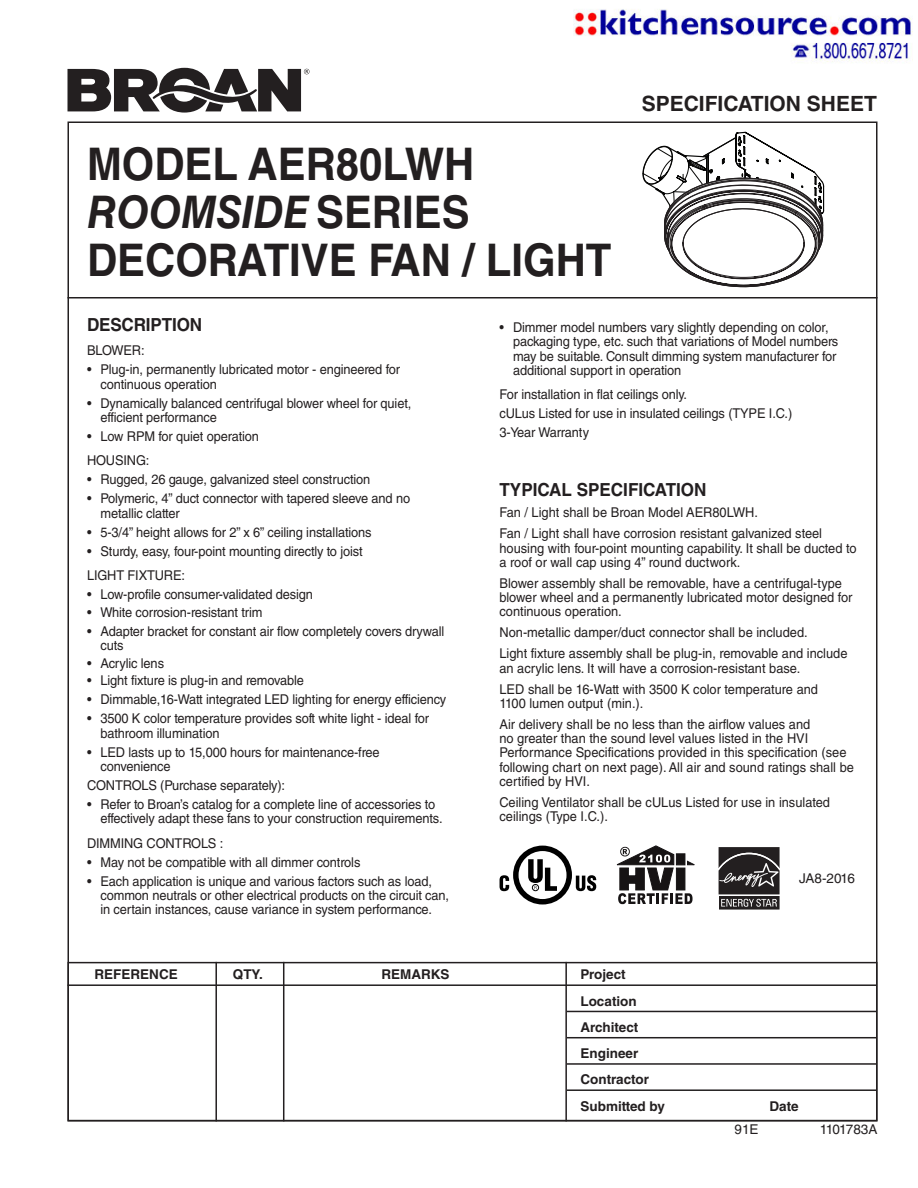
<style>
.page{position:relative;width:918px;height:1188px;background:#fff}
.page>*{position:absolute;margin:0;border:0;box-sizing:border-box;transform-origin:0 0}
.Main_Heading{font:700 45px/48px "Helvetica LT Std";color:#231f20;scale:.93 1}
.t1{font:700 21px "Helvetica LT Std";color:#231f20}
.TEXT_HEADING{font:700 18px "Helvetica LT Std";color:#231f20;scale:.95 1}
.Body_text{font:13.5px/14.2px "Helvetica LT Std";letter-spacing:-.01em;color:#231f20;scale:.95 1}
.t2{font:700 13.5px/26.2px "Helvetica LT Std";color:#231f20}
.DATE_PART_NO{font:13.5px "Helvetica LT Std";letter-spacing:-.01em;color:#231f20}
.DATE_PART_NO-2{font:13.5px "Helvetica LT Std";letter-spacing:-.04em;color:#231f20}
.s1{font-style:italic}
</style>
<div class="page">
<hr style="left:215px;top:962px;width:2px;height:159px;background:#231f20">
<hr style="left:283px;top:962px;width:1px;height:159px;background:#231f20">
<hr style="left:565px;top:962px;width:2px;height:159px;background:#231f20">
<hr style="left:68px;top:984px;width:809px;height:2px;background:#231f20">
<hr style="left:567px;top:1011px;width:310px;height:1px;background:#231f20">
<hr style="left:567px;top:1037px;width:310px;height:1px;background:#231f20">
<hr style="left:567px;top:1063px;width:310px;height:2px;background:#231f20">
<hr style="left:567px;top:1089px;width:310px;height:2px;background:#231f20">
<div style="left:68px;top:962px;width:810px;height:159px;border:2px solid #231f20"></div>
<hr style="left:68px;top:297px;width:810px;height:1px;background:#231f20">
<svg style="left:68px;top:68px;width:241px;height:45px"></svg>
<svg style="left:617px;top:846px;width:77px;height:58px"></svg>
<svg style="left:718px;top:847px;width:62px;height:63px;background:#4c494a"></svg>
<svg style="left:642px;top:132px;width:182px;height:155px"></svg>
<svg style="left:500px;top:846px;width:96px;height:58px"></svg>
<img style="left:574px;top:9px;width:338px;height:53px">
<p class="Main_Heading" style="left:87px;top:139px;width:565px">MODEL AER80LWH<br><span class="s1">ROOMSIDE</span> SERIES<br>DECORATIVE FAN / LIGHT</p>
<h2 class="t1" style="left:642px;top:91px;width:237px">SPECIFICATION SHEET</h2>
<p class="TEXT_HEADING" style="left:87px;top:314px;width:123px">DESCRIPTION</p>
<p class="Body_text" style="left:87px;top:343px;width:62px">BLOWER:</p>
<p class="Body_text" style="left:100px;top:362px;width:317px;text-indent:-14px">• Plug-in, permanently lubricated motor - engineered for continuous operation</p>
<p class="Body_text" style="left:100px;top:396px;width:329px;text-indent:-14px">• Dynamically balanced centrifugal blower wheel for quiet, efficient performance</p>
<p class="Body_text" style="left:87px;top:429px;width:183px">• Low RPM for quiet operation</p>
<p class="Body_text" style="left:87px;top:453px;width:67px">HOUSING:</p>
<p class="Body_text" style="left:87px;top:472px;width:300px">• Rugged, 26 gauge, galvanized steel construction</p>
<p class="Body_text" style="left:100px;top:492px;width:328px;text-indent:-14px">• Polymeric, 4” duct connector with tapered sleeve and no metallic clatter</p>
<p class="Body_text" style="left:87px;top:525px;width:301px">• 5-3/4” height allows for 2” x 6” ceiling installations</p>
<p class="Body_text" style="left:87px;top:544px;width:292px">• Sturdy, easy, four-point mounting directly to joist</p>
<p class="Body_text" style="left:87px;top:568px;width:105px">LIGHT FIXTURE:</p>
<p class="Body_text" style="left:87px;top:587px;width:239px">• Low-profile consumer-validated design</p>
<p class="Body_text" style="left:87px;top:605px;width:186px">• White corrosion-resistant trim</p>
<p class="Body_text" style="left:100px;top:624px;width:364px;text-indent:-14px">• Adapter bracket for constant air flow completely covers drywall cuts</p>
<p class="Body_text" style="left:87px;top:656px;width:83px">• Acrylic lens</p>
<p class="Body_text" style="left:87px;top:673px;width:230px">• Light fixture is plug-in and removable</p>
<p class="Body_text" style="left:87px;top:692px;width:380px">• Dimmable,16-Watt integrated LED lighting for energy efficiency</p>
<p class="Body_text" style="left:100px;top:711px;width:347px;text-indent:-14px">• 3500 K color temperature provides soft white light - ideal for bathroom illumination</p>
<p class="Body_text" style="left:100px;top:745px;width:295px;text-indent:-14px">• LED lasts up to 15,000 hours for maintenance-free convenience</p>
<p class="Body_text" style="left:87px;top:778px;width:210px">CONTROLS (Purchase separately):</p>
<p class="Body_text" style="left:100px;top:797px;width:362px;text-indent:-14px">• Refer to Broan’s catalog for a complete line of accessories to effectively adapt these fans to your construction requirements.</p>
<p class="Body_text" style="left:87px;top:836px;width:145px">DIMMING CONTROLS :</p>
<p class="Body_text" style="left:87px;top:855px;width:289px">• May not be compatible with all dimmer controls</p>
<p class="Body_text" style="left:100px;top:874px;width:369px;text-indent:-14px">• Each application is unique and various factors such as load, common neutrals or other electrical products on the circuit can, in certain instances, cause variance in system performance.</p>
<p class="Body_text" style="left:513px;top:320px;width:344px;text-indent:-14px">• Dimmer model numbers vary slightly depending on color, packaging type, etc. such that variations of Model numbers may be suitable. Consult dimming system manufacturer for additional support in operation</p>
<p class="Body_text" style="left:500px;top:387px;width:199px">For installation in flat ceilings only.</p>
<p class="Body_text" style="left:500px;top:406px;width:310px">cULus Listed for use in insulated ceilings (TYPE I.C.)</p>
<p class="Body_text" style="left:500px;top:426px;width:96px">3-Year Warranty</p>
<p class="TEXT_HEADING" style="left:500px;top:479px;width:219px">TYPICAL SPECIFICATION</p>
<p class="Body_text" style="left:500px;top:505px;width:274px">Fan / Light shall be Broan Model AER80LWH.</p>
<p class="Body_text" style="left:500px;top:526px;width:377px">Fan / Light shall have corrosion resistant galvanized steel housing with four-point mounting capability. It shall be ducted to a roof or wall cap using 4” round ductwork.</p>
<p class="Body_text" style="left:500px;top:576px;width:373px">Blower assembly shall be removable, have a centrifugal-type blower wheel and a permanently lubricated motor designed for continuous operation.</p>
<p class="Body_text" style="left:500px;top:625px;width:326px">Non-metallic damper/duct connector shall be included.</p>
<p class="Body_text" style="left:500px;top:646px;width:368px">Light fixture assembly shall be plug-in, removable and include an acrylic lens. It will have a corrosion-resistant base.</p>
<p class="Body_text" style="left:500px;top:682px;width:337px">LED shall be 16-Watt with 3500 K color temperature and<br>1100 lumen output (min.).</p>
<p class="Body_text" style="left:500px;top:717px;width:375px">Air delivery shall be no less than the airflow values and<br>no greater than the sound level values listed in the HVI Performance Specifications provided in this specification (see following chart on next page). All air and sound ratings shall be certified by HVI.</p>
<p class="Body_text" style="left:500px;top:795px;width:349px">Ceiling Ventilator shall be cULus Listed for use in insulated ceilings (Type I.C.).</p>
<p class="DATE_PART_NO" style="left:799px;top:870px;width:57px">JA8-2016</p>
<p class="t2" style="left:94px;top:961px;width:85px">REFERENCE</p>
<p class="t2" style="left:233px;top:961px;width:32px">QTY.</p>
<p class="t2" style="left:381px;top:961px;width:70px">REMARKS</p>
<p class="t2" style="left:580px;top:961px;width:86px">Project<br>Location<br>Architect<br>Engineer<br>Contractor<br>Submitted by</p>
<p class="t2" style="left:770px;top:1093px;width:31px">Date</p>
<p class="DATE_PART_NO" style="left:735px;top:1122px;width:26px">91E</p>
<p class="DATE_PART_NO-2" style="left:820px;top:1122px;width:59px">1101783A</p>
</div>
